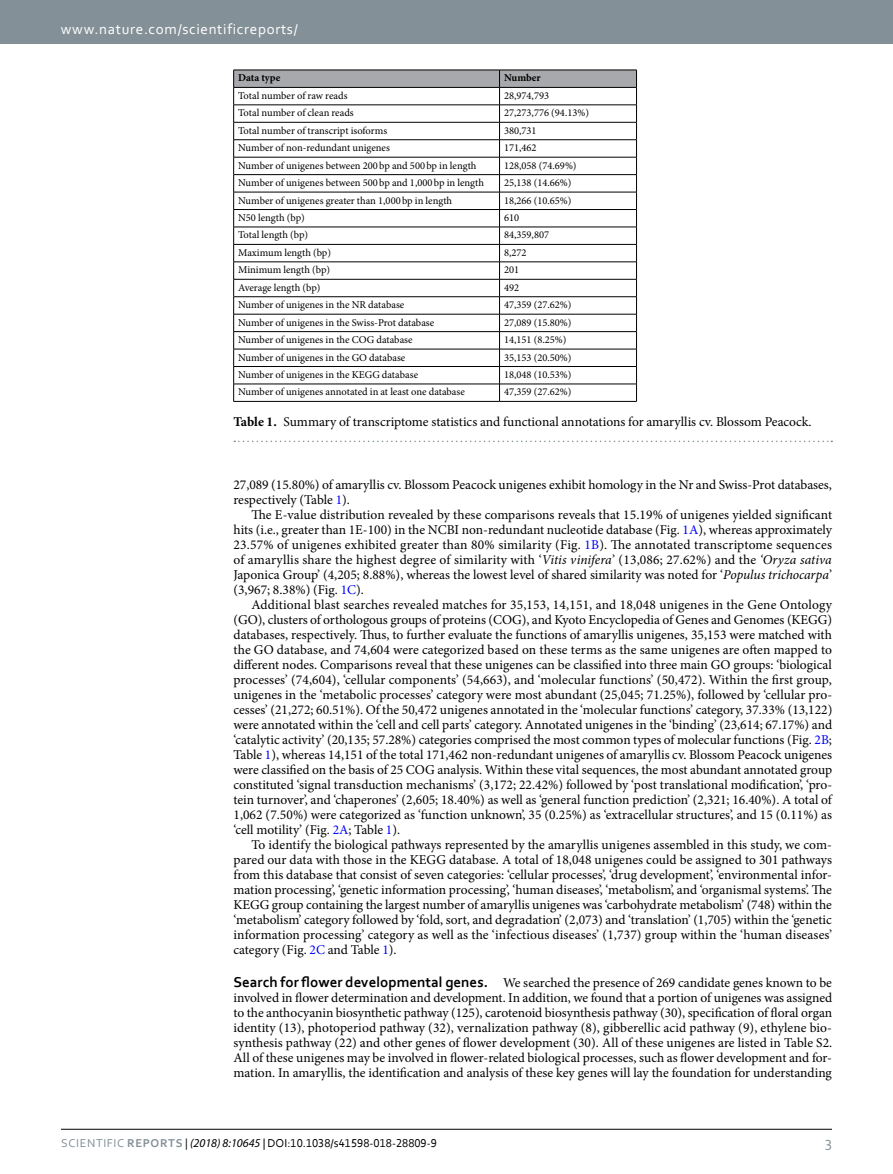
<style>
.page{position:relative;width:893px;height:1174px;background:#fff}
.page>*{position:absolute;margin:0;border:0;box-sizing:border-box;transform-origin:0 0}
.t1{font:15px "Corbel 2";letter-spacing:.045em;color:#fff}
.t2{font:15px "Corbel 2";color:#839097}
.t3{font:13.5px/15px "Minion Pro";letter-spacing:-.005em;color:#000;text-align:justify}
.t4{font:12px "Corbel";color:#000}
.t5{font:10.5px "Minion Pro";color:#000}
.t6{font:700 10.5px "Minion Pro";color:#000}
.s1{font-weight:700}
.s2{color:#00f}
.s3{font-style:italic}
.s4{font-family:"Corbel";font-weight:700;font-size:15px}
.s5{font-family:"Corbel 2";color:#839097}
.s6{font-family:"Corbel Bold 2";color:#839097}
.s7{font-family:"Corbel 2"}
.s8{font-family:"Myriad Pro";font-style:italic}
</style>
<div class="page">
<div style="left:0;top:0;width:893px;height:43px;background:#839097"></div>
<hr style="left:61px;top:1129px;width:771px;height:1px;background:#000">
<svg style="left:234px;top:440px;width:598px;height:2px"></svg>
<hr style="left:233px;top:401px;width:266px;height:1px;background:#000">
<svg style="left:233px;top:70px;width:404px;height:331px"></svg>
<hr style="left:500px;top:401px;width:137px;height:1px;background:#000">
<p class="t1" style="left:61px;top:19px;width:238px">www.nature.com/scientificreports/</p>
<p class="t6" style="left:238px;top:71px;width:44px">Data type</p>
<p class="t6" style="left:504px;top:71px;width:38px">Number</p>
<p class="t5" style="left:238px;top:88px;width:111px">Total number of raw reads</p>
<p class="t5" style="left:504px;top:88px;width:47px">28,974,793</p>
<p class="t5" style="left:238px;top:106px;width:117px">Total number of clean reads</p>
<p class="t5" style="left:504px;top:106px;width:87px">27,273,776 (94.13%)</p>
<p class="t5" style="left:238px;top:123px;width:151px">Total number of transcript isoforms</p>
<p class="t5" style="left:504px;top:123px;width:34px">380,731</p>
<p class="t5" style="left:238px;top:141px;width:153px">Number of non-redundant unigenes</p>
<p class="t5" style="left:504px;top:141px;width:34px">171,462</p>
<p class="t5" style="left:238px;top:158px;width:240px">Number of unigenes between 200bp and 500bp in length</p>
<p class="t5" style="left:504px;top:158px;width:74px">128,058 (74.69%)</p>
<p class="t5" style="left:238px;top:176px;width:247px">Number of unigenes between 500bp and 1,000bp in length</p>
<p class="t5" style="left:504px;top:176px;width:69px">25,138 (14.66%)</p>
<p class="t5" style="left:238px;top:193px;width:216px">Number of unigenes greater than 1,000bp in length</p>
<p class="t5" style="left:504px;top:193px;width:69px">18,266 (10.65%)</p>
<p class="t5" style="left:238px;top:211px;width:68px">N50 length (bp)</p>
<p class="t5" style="left:504px;top:211px;width:17px">610</p>
<p class="t5" style="left:238px;top:228px;width:72px">Total length (bp)</p>
<p class="t5" style="left:504px;top:228px;width:47px">84,359,807</p>
<p class="t5" style="left:238px;top:245px;width:94px">Maximum length (bp)</p>
<p class="t5" style="left:504px;top:245px;width:24px">8,272</p>
<p class="t5" style="left:238px;top:263px;width:94px">Minimum length (bp)</p>
<p class="t5" style="left:504px;top:263px;width:17px">201</p>
<p class="t5" style="left:238px;top:280px;width:84px">Average length (bp)</p>
<p class="t5" style="left:504px;top:280px;width:17px">492</p>
<p class="t5" style="left:238px;top:298px;width:168px">Number of unigenes in the NR database</p>
<p class="t5" style="left:504px;top:298px;width:69px">47,359 (27.62%)</p>
<p class="t5" style="left:238px;top:315px;width:198px">Number of unigenes in the Swiss-Prot database</p>
<p class="t5" style="left:504px;top:315px;width:69px">27,089 (15.80%)</p>
<p class="t5" style="left:238px;top:333px;width:176px">Number of unigenes in the COG database</p>
<p class="t5" style="left:504px;top:333px;width:64px">14,151 (8.25%)</p>
<p class="t5" style="left:238px;top:350px;width:169px">Number of unigenes in the GO database</p>
<p class="t5" style="left:504px;top:350px;width:69px">35,153 (20.50%)</p>
<p class="t5" style="left:238px;top:367px;width:181px">Number of unigenes in the KEGG database</p>
<p class="t5" style="left:504px;top:367px;width:69px">18,048 (10.53%)</p>
<p class="t5" style="left:238px;top:385px;width:228px">Number of unigenes annotated in at least one database</p>
<p class="t5" style="left:504px;top:385px;width:69px">47,359 (27.62%)</p>
<p class="t3" style="left:233px;top:414px;width:580px"><span class="s1">Table 1.</span> Summary of transcriptome statistics and functional annotations for amaryllis cv. Blossom Peacock.</p>
<p class="t3" style="left:233px;top:477px;width:600px">27,089 (15.80%) of amaryllis cv. Blossom Peacock unigenes exhibit homology in the Nr and Swiss-Prot databases, respectively (Table <span class="s2">1</span>).</p>
<p class="t3" style="left:233px;top:507px;width:600px;text-indent:18px">The E-value distribution revealed by these comparisons reveals that 15.19% of unigenes yielded significant hits (i.e., greater than 1E-100) in the NCBI non-redundant nucleotide database (Fig. <span class="s2">1A</span>), whereas approximately 23.57% of unigenes exhibited greater than 80% similarity (Fig. <span class="s2">1B</span>). The annotated transcriptome sequences of amaryllis share the highest degree of similarity with ‘<span class="s3">Vitis vinifera</span>’ (13,086; 27.62%) and the <span class="s3">‘Oryza sativa </span>Japonica Group’ (4,205; 8.88%), whereas the lowest level of shared similarity was noted for ‘<span class="s3">Populus trichocarpa</span>’ (3,967; 8.38%) (Fig. <span class="s2">1C</span>).</p>
<p class="t3" style="left:233px;top:597px;width:600px;text-indent:18px">Additional blast searches revealed matches for 35,153, 14,151, and 18,048 unigenes in the Gene Ontology (GO), clusters of orthologous groups of proteins (COG), and Kyoto Encyclopedia of Genes and Genomes (KEGG) databases, respectively. Thus, to further evaluate the functions of amaryllis unigenes, 35,153 were matched with the GO database, and 74,604 were categorized based on these terms as the same unigenes are often mapped to different nodes. Comparisons reveal that these unigenes can be classified into three main GO groups: ‘biological processes’ (74,604), ‘cellular components’ (54,663), and ‘molecular functions’ (50,472). Within the first group, unigenes in the ‘metabolic processes’ category were most abundant (25,045; 71.25%), followed by ‘cellular pro&shy;cesses’ (21,272; 60.51%). Of the 50,472 unigenes annotated in the ‘molecular functions’ category, 37.33% (13,122) were annotated within the ‘cell and cell parts’ category. Annotated unigenes in the ‘binding’ (23,614; 67.17%) and ‘catalytic activity’ (20,135; 57.28%) categories comprised the most common types of molecular functions (Fig. <span class="s2">2B</span>; Table <span class="s2">1</span>), whereas 14,151 of the total 171,462 non-redundant unigenes of amaryllis cv. Blossom Peacock unigenes were classified on the basis of 25 COG analysis. Within these vital sequences, the most abundant annotated group constituted ‘signal transduction mechanisms’ (3,172; 22.42%) followed by ‘post translational modification’, ‘pro&shy;tein turnover’, and ‘chaperones’ (2,605; 18.40%) as well as ‘general function prediction’ (2,321; 16.40%). A total of 1,062 (7.50%) were categorized as ‘function unknown’, 35 (0.25%) as ‘extracellular structures’, and 15 (0.11%) as ‘cell motility’ (Fig. <span class="s2">2A</span>; Table <span class="s2">1</span>).</p>
<p class="t3" style="left:233px;top:837px;width:600px;text-indent:18px">To identify the biological pathways represented by the amaryllis unigenes assembled in this study, we com&shy;pared our data with those in the KEGG database. A total of 18,048 unigenes could be assigned to 301 pathways from this database that consist of seven categories: ‘cellular processes’, ‘drug development’, ‘environmental infor&shy;mation processing’, ‘genetic information processing’, ‘human diseases’, ‘metabolism’, and ‘organismal systems’. The KEGG group containing the largest number of amaryllis unigenes was ‘carbohydrate metabolism’ (748) within the ‘metabolism’ category followed by ‘fold, sort, and degradation’ (2,073) and ‘translation’ (1,705) within the ‘genetic information processing’ category as well as the ‘infectious diseases’ (1,737) group within the ‘human diseases’ category (Fig. <span class="s2">2C</span> and Table <span class="s2">1</span>).</p>
<p class="t3" style="left:233px;top:975px;width:600px"><span class="s4">Search for flower developmental genes.</span> We searched the presence of 269 candidate genes known to be involved in flower determination and development. In addition, we found that a portion of unigenes was assigned to the anthocyanin biosynthetic pathway (125), carotenoid biosynthesis pathway (30), specification of floral organ identity (13), photoperiod pathway (32), vernalization pathway (8), gibberellic acid pathway (9), ethylene bio&shy;synthesis pathway (22) and other genes of flower development (30). All of these unigenes are listed in Table S2.<br>All of these unigenes may be involved in flower-related biological processes, such as flower development and for&shy;mation. In amaryllis, the identification and analysis of these key genes will lay the foundation for understanding</p>
<p class="t4" style="left:61px;top:1135px;width:377px"><span class="s5">SCIEnTIFIC</span> <span class="s6">REPORTS</span> <span class="s7">|</span> <span class="s8">(2018) 8:10645</span> | DOI:10.1038/s41598-018-28809-9</p>
<p class="t2" style="left:825px;top:1132px;width:8px">3</p>
</div>
